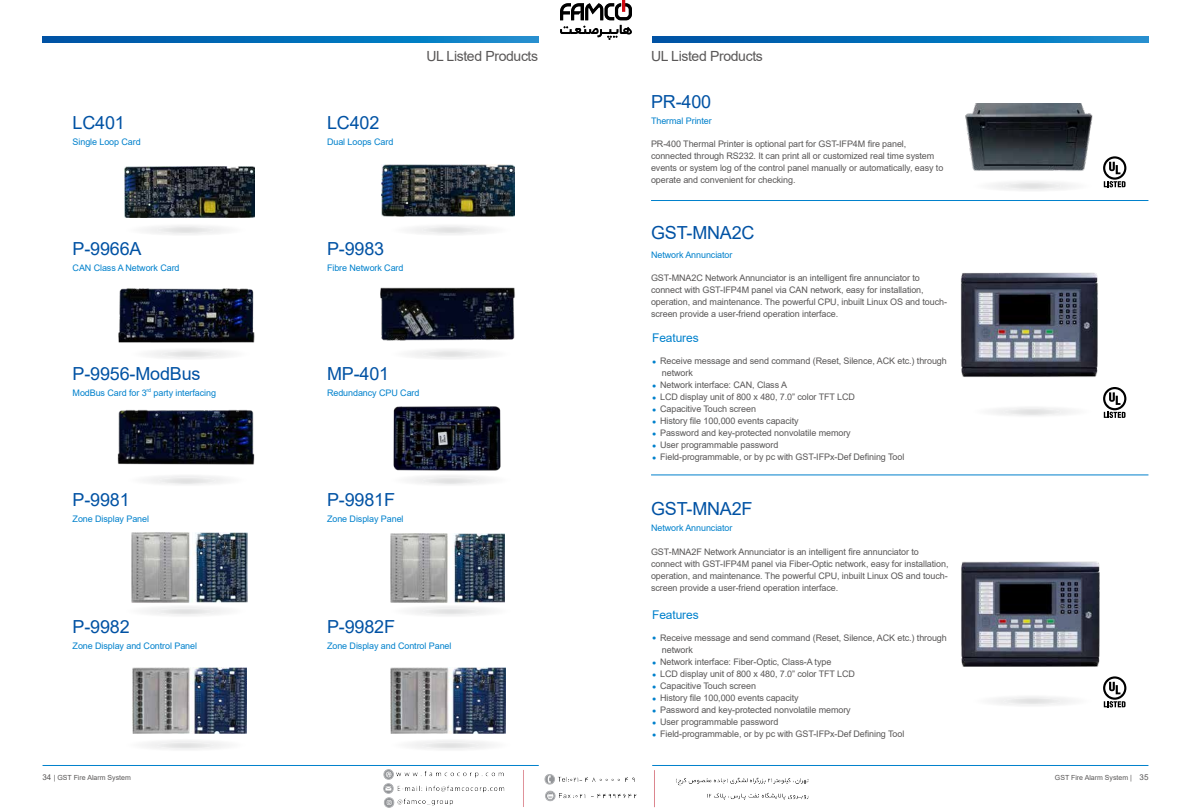
<style>
.page{position:relative;width:1191px;height:808px;background:#fff}
.page>*{position:absolute;margin:0;border:0;box-sizing:border-box;transform-origin:0 0}
.t1{font:18px "Arial";letter-spacing:-.01em;color:#0052a4}
.t2{font:14px "Arial";letter-spacing:-.025em;color:#595757}
.t3{font:12px "Arial";letter-spacing:-.01em;color:#0081cc}
.t4{font:9px/12px "Arial";letter-spacing:-.01em;color:#595757}
.t5{font:9px "Arial";letter-spacing:-.01em;color:#0081cc}
.t6{font:7px "Arial";color:#595757}
.t7{font:5.2px "Arial";color:#0081cc}
.s1{font-size:7px;color:#0081cc}
.s2{font-size:8px}
</style>
<div class="page">
<svg style="left:43px;top:37px;width:496px;height:6px;background:#056fb9"></svg>
<hr style="left:43px;top:765px;width:496px;height:1px;background:#0081cc">
<hr style="left:652px;top:765px;width:496px;height:1px;background:#0081cc">
<svg style="left:652px;top:37px;width:496px;height:6px;background:#056fb9"></svg>
<img style="left:132px;top:668px;width:115px;height:65px">
<img style="left:391px;top:668px;width:114px;height:65px">
<img style="left:391px;top:534px;width:114px;height:68px">
<img style="left:132px;top:533px;width:115px;height:69px">
<img style="left:125px;top:166px;width:129px;height:51px">
<img style="left:382px;top:165px;width:132px;height:52px">
<hr style="left:651px;top:200px;width:497px;height:1px;background:#0081cc">
<hr style="left:651px;top:475px;width:497px;height:1px;background:#0081cc">
<img style="left:965px;top:103px;width:128px;height:68px">
<svg style="left:1103px;top:156px;width:23px;height:31px"></svg>
<svg style="left:1103px;top:387px;width:23px;height:31px"></svg>
<svg style="left:1103px;top:676px;width:23px;height:31px"></svg>
<img style="left:961px;top:272px;width:143px;height:119px">
<img style="left:961px;top:561px;width:145px;height:120px">
<img style="left:118px;top:288px;width:137px;height:55px">
<img style="left:117px;top:410px;width:138px;height:55px">
<img style="left:380px;top:287px;width:135px;height:54px">
<img style="left:393px;top:406px;width:108px;height:65px">
<img style="left:560px;top:0;width:71px;height:40px">
<img style="left:383px;top:770px;width:425px;height:38px">
<h2 class="t2" style="left:426px;top:47px;width:113px">UL Listed Products</h2>
<h2 class="t2" style="left:651px;top:47px;width:113px">UL Listed Products</h2>
<h1 class="t1" style="left:73px;top:110px;width:54px">LC401</h1>
<p class="t5" style="left:73px;top:135px;width:70px">Single Loop Card</p>
<h1 class="t1" style="left:327px;top:110px;width:54px">LC402</h1>
<p class="t5" style="left:327px;top:135px;width:68px">Dual Loops Card</p>
<h1 class="t1" style="left:651px;top:89px;width:62px">PR-400</h1>
<p class="t5" style="left:651px;top:115px;width:62px">Thermal Printer</p>
<p class="t4" style="left:651px;top:138px;width:294px">PR-400 Thermal Printer is optional part for GST-IFP4M fire panel, connected through RS232. It can print all or customized real time system events or system log of the control panel manually or automatically, easy to operate and convenient for checking.</p>
<h1 class="t1" style="left:73px;top:236px;width:70px">P-9966A</h1>
<p class="t5" style="left:73px;top:262px;width:108px">CAN Class A Network Card</p>
<h1 class="t1" style="left:327px;top:236px;width:59px">P-9983</h1>
<p class="t5" style="left:327px;top:262px;width:78px">Fibre Network Card</p>
<h1 class="t1" style="left:651px;top:220px;width:105px">GST-MNA2C</h1>
<p class="t5" style="left:651px;top:248px;width:83px">Network Annunciator</p>
<p class="t4" style="left:651px;top:272px;width:297px">GST-MNA2C Network Annunciator is an intelligent fire annunciator to connect with GST-IFP4M panel via CAN network, easy for installation, operation, and maintenance. The powerful CPU, inbuilt Linux OS and touch&shy;screen provide a user-friend operation interface.</p>
<h1 class="t1" style="left:73px;top:361px;width:129px">P-9956-ModBus</h1>
<p class="t5" style="left:73px;top:387px;width:76px">ModBus Card for 3</p>
<p class="t7" style="left:147px;top:386px;width:6px">rd</p>
<p class="t5" style="left:153px;top:387px;width:64px">party interfacing</p>
<h1 class="t1" style="left:327px;top:361px;width:64px">MP-401</h1>
<p class="t5" style="left:327px;top:387px;width:94px">Redundancy CPU Card</p>
<h3 class="t3" style="left:652px;top:329px;width:48px">Features</h3>
<p class="t4" style="left:662px;top:355px;width:286px;text-indent:-10px"><span class="s1">●</span> Receive message and send command (Reset, Silence, ACK etc.) through network</p>
<p class="t4" style="left:652px;top:379px;width:136px"><span class="s1">●</span> Network interface: CAN, Class A</p>
<p class="t4" style="left:652px;top:391px;width:204px"><span class="s1">●</span> LCD display unit of 800 x 480, 7.0” color TFT LCD</p>
<p class="t4" style="left:652px;top:403px;width:105px"><span class="s1">●</span> Capacitive Touch screen</p>
<p class="t4" style="left:652px;top:415px;width:148px"><span class="s1">●</span> History file 100,000 events capacity</p>
<p class="t4" style="left:652px;top:427px;width:200px"><span class="s1">●</span> Password and key-protected nonvolatile memory</p>
<p class="t4" style="left:652px;top:439px;width:128px"><span class="s1">●</span> User programmable password</p>
<p class="t4" style="left:652px;top:451px;width:254px"><span class="s1">●</span> Field-programmable, or by pc with GST-IFPx-Def Defining Tool</p>
<h1 class="t1" style="left:73px;top:488px;width:59px">P-9981</h1>
<p class="t5" style="left:73px;top:513px;width:78px">Zone Display Panel</p>
<h1 class="t1" style="left:327px;top:488px;width:69px">P-9981F</h1>
<p class="t5" style="left:327px;top:513px;width:78px">Zone Display Panel</p>
<h1 class="t1" style="left:651px;top:496px;width:103px">GST-MNA2F</h1>
<p class="t5" style="left:651px;top:522px;width:83px">Network Annunciator</p>
<p class="t4" style="left:651px;top:545px;width:299px">GST-MNA2F Network Annunciator is an intelligent fire annunciator to connect with GST-IFP4M panel via Fiber-Optic network, easy for installation, operation, and maintenance. The powerful CPU, inbuilt Linux OS and touch&shy;screen provide a user-friend operation interface.</p>
<h1 class="t1" style="left:73px;top:615px;width:59px">P-9982</h1>
<p class="t5" style="left:73px;top:640px;width:126px">Zone Display and Control Panel</p>
<h1 class="t1" style="left:327px;top:615px;width:69px">P-9982F</h1>
<p class="t5" style="left:327px;top:640px;width:126px">Zone Display and Control Panel</p>
<h3 class="t3" style="left:652px;top:606px;width:48px">Features</h3>
<p class="t4" style="left:662px;top:632px;width:286px;text-indent:-10px"><span class="s1">●</span> Receive message and send command (Reset, Silence, ACK etc.) through network</p>
<p class="t4" style="left:652px;top:656px;width:181px"><span class="s1">●</span> Network interface: Fiber-Optic, Class-A type</p>
<p class="t4" style="left:652px;top:668px;width:204px"><span class="s1">●</span> LCD display unit of 800 x 480, 7.0” color TFT LCD</p>
<p class="t4" style="left:652px;top:680px;width:105px"><span class="s1">●</span> Capacitive Touch screen</p>
<p class="t4" style="left:652px;top:692px;width:148px"><span class="s1">●</span> History file 100,000 events capacity</p>
<p class="t4" style="left:652px;top:704px;width:200px"><span class="s1">●</span> Password and key-protected nonvolatile memory</p>
<p class="t4" style="left:652px;top:716px;width:128px"><span class="s1">●</span> User programmable password</p>
<p class="t4" style="left:652px;top:728px;width:254px"><span class="s1">●</span> Field-programmable, or by pc with GST-IFPx-Def Defining Tool</p>
<p class="t6" style="left:43px;top:772px;width:90px"><span class="s2">34</span> | GST Fire Alarm System</p>
<p class="t6" style="left:1054px;top:772px;width:95px">GST Fire Alarm System | <span class="s2">35</span></p>
</div>
